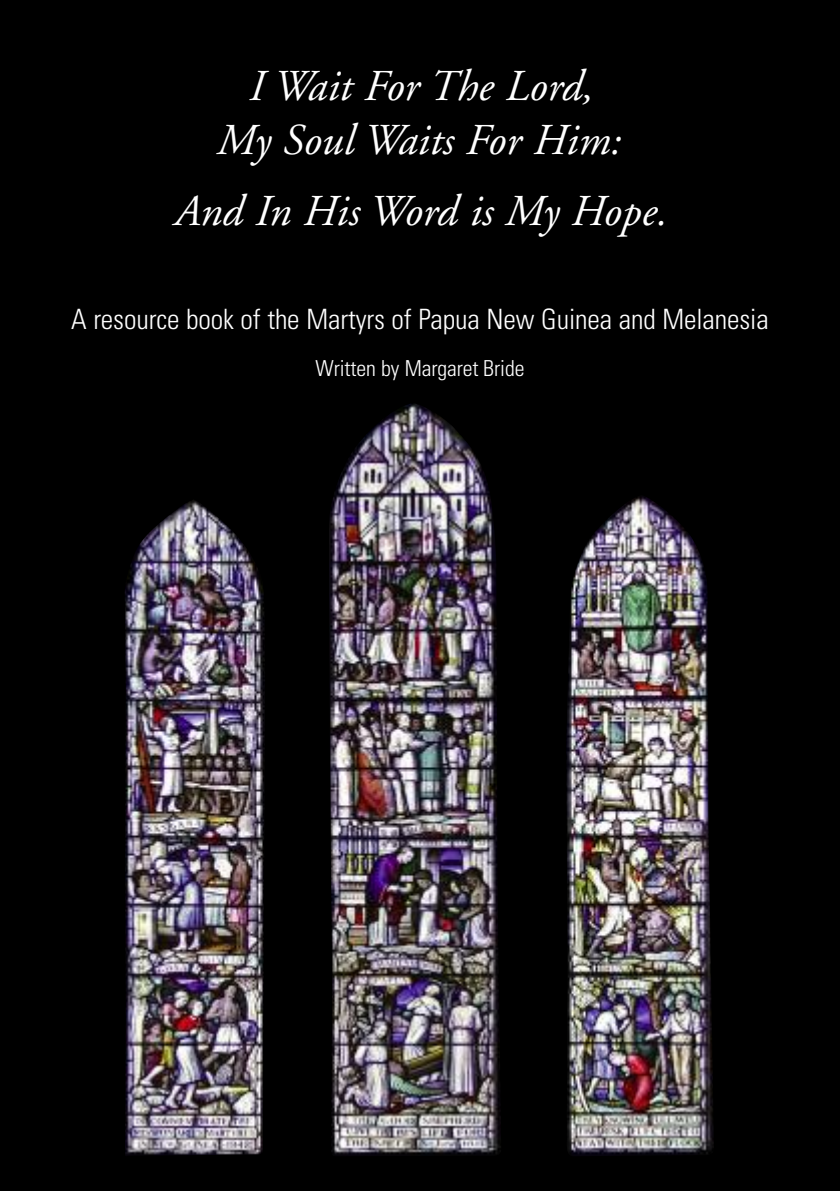
<style>
.page{position:relative;width:840px;height:1191px;background:#fff}
.page>*{position:absolute;margin:0;border:0;box-sizing:border-box;transform-origin:0 0}
.t1{font:italic 44px/54px "Adobe Garamond";color:#fff;text-align:center}
.t2{font:300 condensed 28px "Univers";letter-spacing:-.005em;color:#fff}
.t3{font:300 condensed 22px "Univers";letter-spacing:-.005em;color:#fff}
</style>
<div class="page">
<div style="left:0;top:0;width:839px;height:1191px;background:#000"></div>
<img style="left:125px;top:404px;width:588px;height:752px">
<p class="t1" style="left:215px;top:63px;width:405px">I Wait For The Lord,<br>My Soul Waits For Him:</p>
<p class="t1" style="left:173px;top:188px;width:494px">And In His Word is My Hope.</p>
<p class="t2" style="left:71px;top:309px;width:698px">A resource book of the Martyrs of Papua New Guinea and Melanesia</p>
<p class="t3" style="left:315px;top:359px;width:210px">Written by Margaret Bride</p>
</div>
